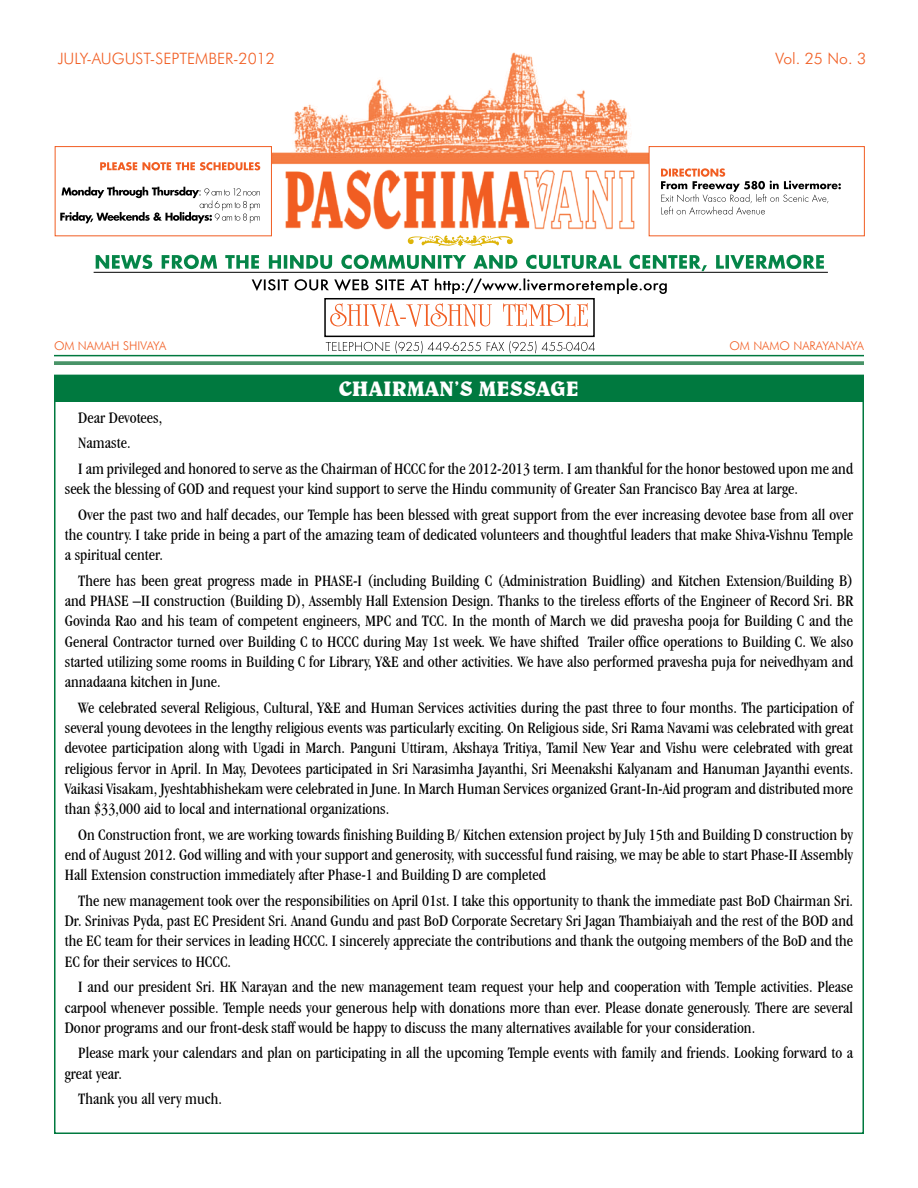
<style>
.page{position:relative;width:918px;height:1188px;background:#fff}
.page>*{position:absolute;margin:0;border:0;box-sizing:border-box;transform-origin:0 0}
.t1{font:700 21px "Belwe BT";color:#fff}
.t2{font:condensed 16.5px/20.2px "Garamond IT Cby BT";color:#000;text-align:justify}
.t3{font:300 15.75px "Futura BT";color:#f15d22}
.t4{font:300 12px "Futura BT";color:#f15d22}
</style>
<div class="page">
<div style="left:55px;top:375px;width:808px;height:26px;background:#00793f"></div>
<svg style="left:326px;top:341px;width:269px;height:12px"></svg>
<svg style="left:330px;top:303px;width:258px;height:24px"></svg>
<div style="left:324px;top:298px;width:271px;height:39px;border:2px solid #010101"></div>
<svg style="left:96px;top:255px;width:728px;height:16px"></svg>
<svg style="left:252px;top:278px;width:415px;height:16px"></svg>
<hr style="left:94px;top:272px;width:734px;height:1px;background:#010101">
<img style="left:285px;top:169px;width:350px;height:61px">
<svg style="left:408px;top:235px;width:105px;height:11px"></svg>
<img style="left:272px;top:52px;width:377px;height:113px">
<svg style="left:100px;top:162px;width:160px;height:8px"></svg>
<svg style="left:60px;top:187px;width:200px;height:36px"></svg>
<div style="left:55px;top:146px;width:217px;height:90px;border:1px solid #f15d22"></div>
<svg style="left:661px;top:168px;width:180px;height:47px"></svg>
<div style="left:649px;top:146px;width:216px;height:90px;border:1px solid #f15d22"></div>
<hr style="left:54px;top:355px;width:810px;height:1px;background:#00793f">
<svg style="left:54px;top:361px;width:810px;height:4px;background:#539970"></svg>
<p class="t3" style="left:58px;top:49px;width:219px">JULY-AUGUST-SEPTEMBER-2012</p>
<p class="t3" style="left:776px;top:49px;width:92px">Vol. 25 No. 3</p>
<p class="t4" style="left:54px;top:338px;width:114px">OM NAMAH SHIVAYA</p>
<p class="t4" style="left:729px;top:338px;width:136px">OM NAMO NARAYANAYA</p>
<p class="t1" style="left:339px;top:375px;width:242px">CHAIRMAN’S MESSAGE</p>
<p class="t2" style="left:78px;top:404px;width:776px;line-height:25.7px;text-align:left">Dear Devotees,<br>Namaste.<br>I am privileged and honored to serve as the Chairman of HCCC for the 2012-2013 term. I am thankful for the honor bestowed upon me and</p>
<p class="t2" style="left:78px;top:476px;width:776px;line-height:25.7px;text-indent:-13px">seek the blessing of GOD and request your kind support to serve the Hindu community of Greater San Francisco Bay Area at large.<br>Over the past two and half decades, our Temple has been blessed with great support from the ever increasing devotee base from all over</p>
<p class="t2" style="left:65px;top:525px;width:790px">the country. I take pride in being a part of the amazing team of dedicated volunteers and thoughtful leaders that make Shiva-Vishnu Temple a spiritual center.</p>
<p class="t2" style="left:65px;top:570px;width:790px;text-indent:13px">There has been great progress made in PHASE-I (including Building C (Administration Buidling) and Kitchen Extension/Building B) and PHASE –II construction (Building D), Assembly Hall Extension Design. Thanks to the tireless efforts of the Engineer of Record Sri. BR Govinda Rao and his team of competent engineers, MPC and TCC. In the month of March we did pravesha pooja for Building C and the General Contractor turned over Building C to HCCC during May 1st week. We have shifted Trailer office operations to Building C. We also started utilizing some rooms in Building C for Library, Y&amp;E and other activities. We have also performed pravesha puja for neivedhyam and annadaana kitchen in June.</p>
<p class="t2" style="left:65px;top:697px;width:790px;text-indent:13px">We celebrated several Religious, Cultural, Y&amp;E and Human Services activities during the past three to four months. The participation of several young devotees in the lengthy religious events was particularly exciting. On Religious side, Sri Rama Navami was celebrated with great devotee participation along with Ugadi in March. Panguni Uttiram, Akshaya Tritiya, Tamil New Year and Vishu were celebrated with great religious fervor in April. In May, Devotees participated in Sri Narasimha Jayanthi, Sri Meenakshi Kalyanam and Hanuman Jayanthi events.<br>Vaikasi Visakam, Jyeshtabhishekam were celebrated in June. In March Human Services organized Grant-In-Aid program and distributed more than $33,000 aid to local and international organizations.</p>
<p class="t2" style="left:65px;top:824px;width:790px;text-indent:13px">On Construction front, we are working towards finishing Building B/ Kitchen extension project by July 15th and Building D construction by end of August 2012. God willing and with your support and generosity, with successful fund raising, we may be able to start Phase-II Assembly Hall Extension construction immediately after Phase-1 and Building D are completed</p>
<p class="t2" style="left:65px;top:890px;width:790px;text-indent:13px">The new management took over the responsibilities on April 01st. I take this opportunity to thank the immediate past BoD Chairman Sri.<br>Dr. Srinivas Pyda, past EC President Sri. Anand Gundu and past BoD Corporate Secretary Sri Jagan Thambiaiyah and the rest of the BOD and the EC team for their services in leading HCCC. I sincerely appreciate the contributions and thank the outgoing members of the BoD and the EC for their services to HCCC.</p>
<p class="t2" style="left:65px;top:977px;width:790px;text-indent:13px">I and our president Sri. HK Narayan and the new management team request your help and cooperation with Temple activities. Please carpool whenever possible. Temple needs your generous help with donations more than ever. Please donate generously. There are several Donor programs and our front-desk staff would be happy to discuss the many alternatives available for your consideration.</p>
<p class="t2" style="left:65px;top:1043px;width:790px;text-indent:13px">Please mark your calendars and plan on participating in all the upcoming Temple events with family and friends. Looking forward to a great year.</p>
<p class="t2" style="left:78px;top:1089px;width:145px">Thank you all very much.</p>
</div>
